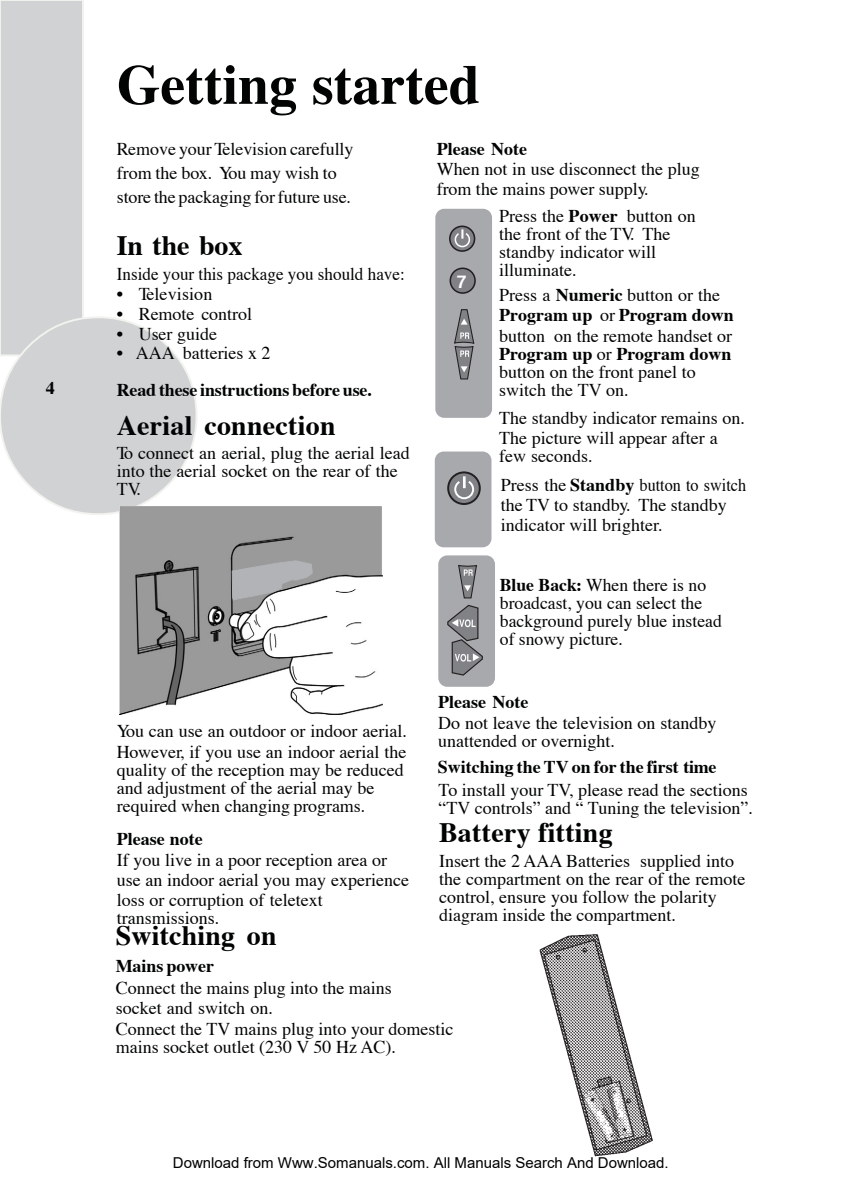
<style>
.page{position:relative;width:842px;height:1191px;background:#fff}
.page>*{position:absolute;margin:0;border:0;box-sizing:border-box;transform-origin:0 0}
.t1{font:700 56px "Times";color:#020404}
.t2{font:700 28px "Times";letter-spacing:.01em;color:#020404}
.t3{font:18px/18px "Times";color:#020404}
.t4{font:700 18px "Times";color:#020404}
.t5{font:18px "Times";color:#020404;scale:.95 1}
.t6{font:700 17.6px "Helvetica";color:#fff}
.t7{font:15px "Arial";color:#000}
.s1{font-weight:700}
</style>
<div class="page">
<svg style="left:434px;top:451px;width:61px;height:236px;background:#a9aaad"></svg>
<svg style="left:435px;top:208px;width:57px;height:210px;background:#a3a4a8"></svg>
<div style="left:449px;top:267px;width:27px;height:27px;background:#808285;border:2px solid #231f20;border-radius:50%"></div>
<div style="left:0;top:0;width:83px;height:355px;background:#d1d2d4"></div>
<div style="left:0;top:0;width:84px;height:356px;border:2px solid #f2f2ef"></div>
<svg style="left:0;top:315px;width:198px;height:201px"></svg>
<img style="left:120px;top:507px;width:262px;height:207px">
<svg style="left:231px;top:560px;width:82px;height:41px"></svg>
<img style="left:539px;top:934px;width:114px;height:223px">
<h1 class="t1" style="left:117px;top:62px;width:365px">Getting started</h1>
<p class="t3" style="left:117px;top:139px;width:238px;line-height:24px">Remove your Television carefully from the box. You may wish to</p>
<p class="t4" style="left:437px;top:141px;width:92px">Please Note</p>
<p class="t3" style="left:437px;top:160px;width:264px;line-height:20px">When not in use disconnect the plug from the mains power supply.</p>
<p class="t3" style="left:499px;top:208px;width:198px">Press the <span class="s1">Power</span> button on the front of the TV. The standby indicator will illuminate.</p>
<p class="t3" style="left:117px;top:190px;width:236px">store the packaging for future use.</p>
<h2 class="t2" style="left:117px;top:234px;width:127px">In the box</h2>
<p class="t5" style="left:117px;top:266px;width:305px">Inside your this package you should have:</p>
<p class="t3" style="left:117px;top:286px;width:97px">• Television</p>
<p class="t3" style="left:117px;top:306px;width:137px">• Remote control</p>
<p class="t3" style="left:117px;top:326px;width:102px">• User guide</p>
<p class="t3" style="left:117px;top:345px;width:155px">• AAA batteries x 2</p>
<p class="t6" style="left:457px;top:274px;width:11px">7</p>
<p class="t3" style="left:499px;top:286px;width:236px;line-height:20.4px">Press a <span class="s1">Numeric</span> button or the<br><span class="s1">Program up</span> or <span class="s1">Program down </span>button on the remote handset or</p>
<p class="t3" style="left:499px;top:346px;width:234px"><span class="s1">Program up</span> or <span class="s1">Program down </span>button on the front panel to switch the TV on.</p>
<p class="t3" style="left:499px;top:411px;width:247px;line-height:18.6px">The standby indicator remains on.<br>The picture will appear after a few seconds.</p>
<p class="t4" style="left:46px;top:380px;width:10px">4</p>
<p class="t4" style="left:117px;top:382px;width:257px">Read these instructions before use.</p>
<h2 class="t2" style="left:117px;top:414px;width:220px">Aerial connection</h2>
<p class="t3" style="left:117px;top:446px;width:295px">To connect an aerial, plug the aerial lead into the aerial socket on the rear of the<br>TV.</p>
<p class="t3" style="left:501px;top:477px;width:247px;line-height:20px">Press the <span class="s1">Standby</span> button to switch the TV to standby. The standby indicator will brighter.</p>
<p class="t3" style="left:500px;top:577px;width:224px"><span class="s1">Blue Back:</span> When there is no broadcast, you can select the background purely blue instead of snowy picture.</p>
<p class="t4" style="left:438px;top:694px;width:92px">Please Note</p>
<p class="t3" style="left:438px;top:715px;width:280px">Do not leave the television on standby unattended or overnight.</p>
<p class="t3" style="left:117px;top:722px;width:291px;line-height:21.2px">You can use an outdoor or indoor aerial.<br>However, if you use an indoor aerial the</p>
<p class="t3" style="left:117px;top:762px;width:289px">quality of the reception may be reduced and adjustment of the aerial may be required when changing programs.</p>
<p class="t4" style="left:117px;top:831px;width:88px">Please note</p>
<p class="t3" style="left:117px;top:851px;width:294px;line-height:20px">If you live in a poor reception area or use an indoor aerial you may experience loss or corruption of teletext</p>
<p class="t3" style="left:117px;top:910px;width:104px">transmissions.</p>
<h2 class="t2" style="left:116px;top:924px;width:162px">Switching on</h2>
<p class="t4" style="left:116px;top:958px;width:100px">Mains power</p>
<p class="t3" style="left:116px;top:979px;width:339px;line-height:20.4px">Connect the mains plug into the mains<br>socket and switch on.<br>Connect the TV mains plug into your domestic</p>
<p class="t3" style="left:116px;top:1039px;width:282px">mains socket outlet (230 V 50 Hz AC).</p>
<p class="t4" style="left:438px;top:760px;width:280px">Switching the TV on for the first time</p>
<p class="t3" style="left:439px;top:782px;width:316px">To install your TV, please read the sections “TV controls” and “ Tuning the television”.</p>
<h2 class="t2" style="left:439px;top:821px;width:175px">Battery fitting</h2>
<p class="t3" style="left:439px;top:853px;width:308px">Insert the 2 AAA Batteries supplied into the compartment on the rear of the remote control, ensure you follow the polarity diagram inside the compartment.</p>
<p class="t7" style="left:173px;top:1154px;width:497px">Download from Www.Somanuals.com. All Manuals Search And Download.</p>
</div>
